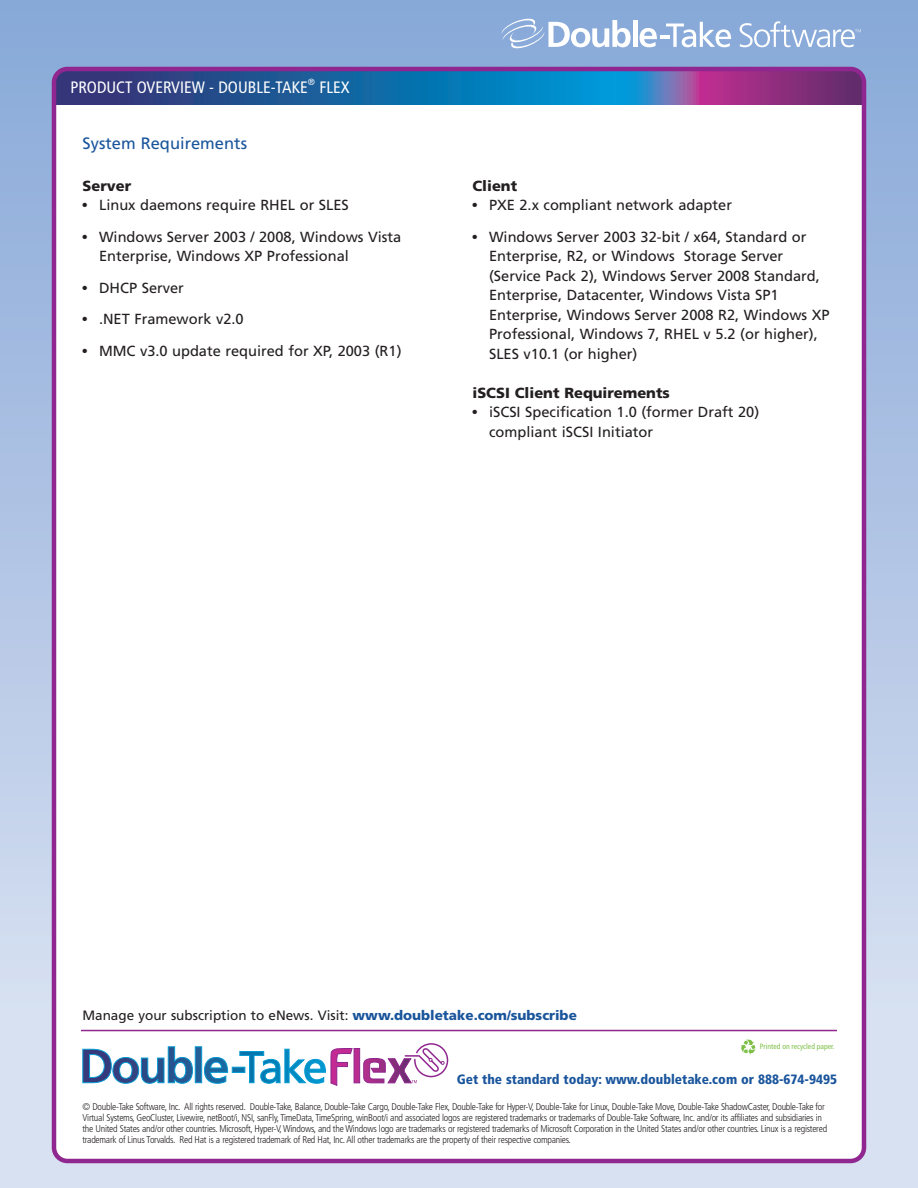
<style>
.page{position:relative;width:918px;height:1188px;background:#fff}
.page>*{position:absolute;margin:0;border:0;box-sizing:border-box;transform-origin:0 0}
.t1{font:condensed 16.5px "Frutiger LT Std";color:#fff}
.bodyheader{font:16.5px "Frutiger LT Std";color:#1a559c}
.body_copy{font:14.7px/19.5px "Frutiger LT Std";color:#231f20}
.body_copy-2{font:900 14.7px "Frutiger LT Std";color:#231f20}
.body_copy-3{font:13.5px "Frutiger LT Std";color:#231f20}
.t2{font:900 condensed 13.5px "Frutiger LT Std";color:#1a559c}
.t3{font:300 condensed 9.75px/11.2px "Frutiger LT Std";letter-spacing:-.025em;color:#231f20}
.t4{font:condensed 9px "Frutiger LT Std";color:#fff}
.t5{font:condensed 7.65px "Frutiger LT Std";color:#7ebf47}
.s1{font-weight:900;color:#1a559c}
</style>
<div class="page">
<div style="left:0;top:0;width:918px;height:1188px;background:linear-gradient(to bottom,#88a8d7,#e0e6f4)"></div>
<div style="left:54px;top:69px;width:810px;height:1092px;background:#fff;border-radius:14px"></div>
<hr style="left:633px;top:20px;width:4px;height:27px;background:#fff">
<svg style="left:640px;top:28px;width:17px;height:19px"></svg>
<hr style="left:660px;top:35px;width:10px;height:4px;background:#fff">
<svg style="left:666px;top:22px;width:65px;height:25px"></svg>
<svg style="left:501px;top:18px;width:130px;height:31px"></svg>
<svg style="left:740px;top:21px;width:121px;height:26px"></svg>
<svg style="left:54px;top:69px;width:810px;height:35px;background:#345b9d"></svg>
<div style="left:52px;top:67px;width:814px;height:1096px;border:4px solid #90268f;border-radius:14px"></div>
<svg style="left:82px;top:1043px;width:366px;height:43px"></svg>
<svg style="left:741px;top:1040px;width:15px;height:15px"></svg>
<hr style="left:81px;top:1030px;width:756px;height:1px;background:#90268f">
<p class="t1" style="left:70px;top:77px;width:237px">PRODUCT OVERVIEW - Dou ble-Take</p>
<p class="t4" style="left:308px;top:77px;width:9px">®</p>
<p class="t1" style="left:319px;top:77px;width:32px">Flex</p>
<p class="bodyheader" style="left:82px;top:133px;width:166px">System Requirements</p>
<p class="body_copy-2" style="left:82px;top:177px;width:50px">Server</p>
<p class="body_copy" style="left:82px;top:195px;width:268px">● Linux daemons require RHEL or SLES</p>
<p class="body_copy" style="left:99px;top:227px;width:304px;text-indent:-17px">● Windows Server 2003 / 2008, Windows Vista<br>Enterprise, Windows XP Professional</p>
<p class="body_copy" style="left:82px;top:278px;width:103px">● DHCP Server</p>
<p class="body_copy" style="left:82px;top:309px;width:163px">● .NET Framework v2.0</p>
<p class="body_copy" style="left:82px;top:341px;width:321px">● MMC v3.0 update required for XP, 2003 (R1)</p>
<p class="body_copy-2" style="left:472px;top:177px;width:46px">Client</p>
<p class="body_copy" style="left:472px;top:196px;width:261px">● PXE 2.x compliant network adapter</p>
<p class="body_copy" style="left:489px;top:227px;width:342px;text-indent:-17px">● Windows Server 2003 32-bit / x64, Standard or Enterprise, R2, or Windows Storage Server (Service Pack 2), Windows Server 2008 Standard, Enterprise, Datacenter, Windows Vista SP1<br>Enterprise, Windows Server 2008 R2, Windows XP Professional, Windows 7, RHEL v 5.2 (or higher), SLES v10.1 (or higher)</p>
<p class="body_copy-2" style="left:472px;top:384px;width:199px">iSCSI Client Requirements</p>
<p class="body_copy" style="left:472px;top:403px;width:288px">● iSCSI Specification 1.0 (former Draft 20)</p>
<p class="body_copy" style="left:489px;top:422px;width:166px">compliant iSCSI Initiator</p>
<p class="body_copy-3" style="left:82px;top:1007px;width:496px">Manage your subscription to eNews. Visit: <span class="s1">www.doubletake.com/subscribe</span></p>
<p class="t5" style="left:760px;top:1042px;width:76px">Printed on recycled paper.</p>
<p class="t2" style="left:457px;top:1071px;width:382px">Get the standard today: www.doubletake.com or 888-674-9495</p>
<p class="t3" style="left:82px;top:1101px;width:746px">© Double-Take Software, Inc. All rights reserved. Double-Take, Balance, Double-Take Cargo, Double-Take Flex, Double-Take for Hyper-V, Double-Take for Linux, Double-Take Move, Double-Take ShadowCaster, Double-Take for Virtual Systems, GeoCluster, Livewire, netBoot/i, NSI, sanFly, TimeData, TimeSpring, winBoot/i and associated logos are registered trademarks or trademarks of Double-Take Software, Inc. and/or its affiliates and subsidiaries in the United States and/or other countries. Microsoft, Hyper-V, Windows, and the Windows logo are trademarks or registered trademarks of Microsoft Corporation in the United States and/or other countries. Linux is a registered trademark of Linus Torvalds. Red Hat is a registered trademark of Red Hat, Inc. All other trademarks are the property of their respective companies.</p>
</div>
